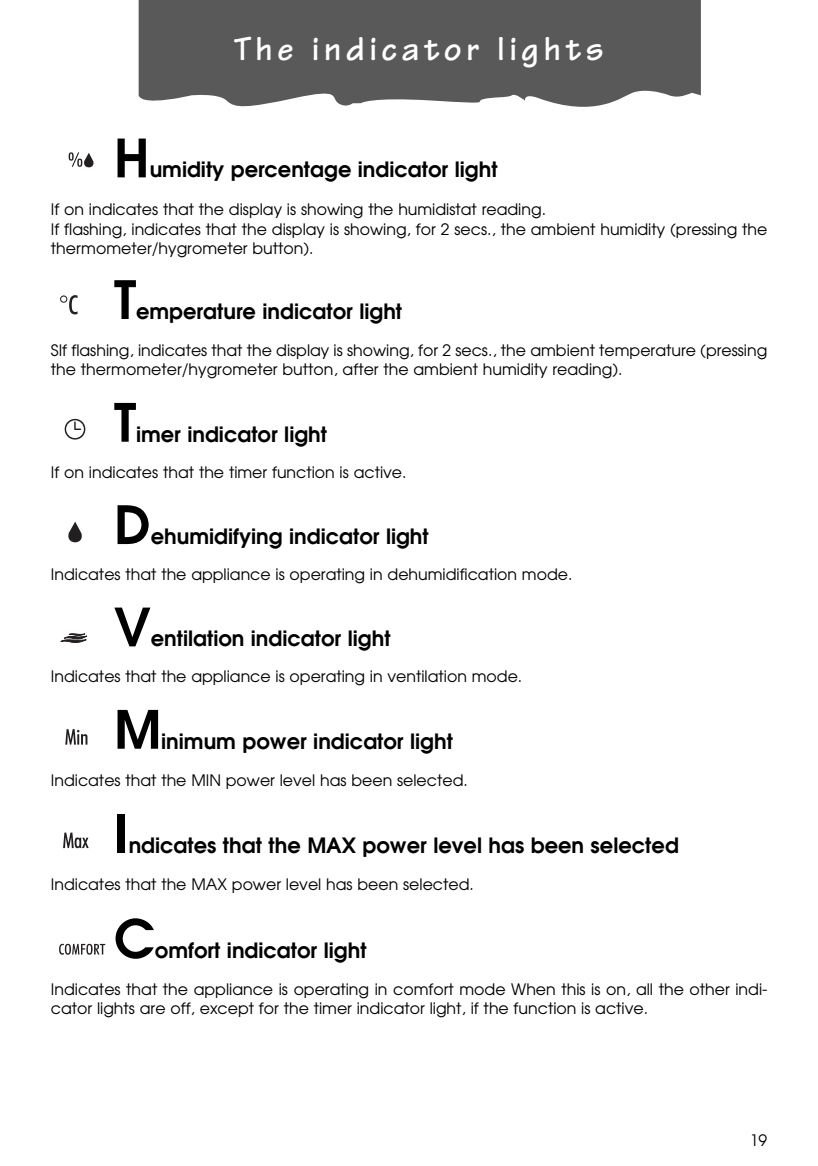
<style>
.page{position:relative;width:818px;height:1166px;background:#fff}
.page>*{position:absolute;margin:0;border:0;box-sizing:border-box;transform-origin:0 0}
.t1{font:600 52.5px "Avant Garde";color:#000}
.t2{font:700 35px "Tekton";letter-spacing:.125em;color:#fff}
.t3{font:600 21px "Avant Garde";color:#000}
.t4{font:15.75px/18.9px "Avant Garde";color:#000}
</style>
<div class="page">
<svg style="left:139px;top:0;width:561px;height:107px;background:#646464"></svg>
<svg style="left:69px;top:152px;width:24px;height:15px"></svg>
<svg style="left:60px;top:295px;width:17px;height:19px"></svg>
<svg style="left:65px;top:419px;width:20px;height:20px"></svg>
<svg style="left:61px;top:633px;width:26px;height:9px"></svg>
<svg style="left:69px;top:521px;width:12px;height:21px"></svg>
<svg style="left:65px;top:729px;width:22px;height:15px"></svg>
<svg style="left:63px;top:832px;width:26px;height:16px"></svg>
<svg style="left:59px;top:943px;width:46px;height:11px"></svg>
<h2 class="t2" style="left:234px;top:37px;width:371px">The indicator lights</h2>
<h1 class="t1" style="left:114px;top:138px;width:37px">H</h1>
<h3 class="t3" style="left:150px;top:162px;width:349px">umidity percentage indicator light</h3>
<p class="t4" style="left:51px;top:200px;width:717px;line-height:20.3px">If on indicates that the display is showing the humidistat reading.<br>If flashing, indicates that the display is showing, for 2 secs., the ambient humidity (pressing the</p>
<p class="t4" style="left:51px;top:240px;width:264px">thermometer/hygrometer button).</p>
<h1 class="t1" style="left:114px;top:280px;width:24px">T</h1>
<h3 class="t3" style="left:136px;top:303px;width:267px">emperature indicator light</h3>
<p class="t4" style="left:51px;top:342px;width:717px">SIf flashing, indicates that the display is showing, for 2 secs., the ambient temperature (pressing the thermometer/hygrometer button, after the ambient humidity reading).</p>
<h1 class="t1" style="left:114px;top:403px;width:24px">T</h1>
<h3 class="t3" style="left:136px;top:426px;width:192px">imer indicator light</h3>
<p class="t4" style="left:51px;top:464px;width:357px">If on indicates that the timer function is active.</p>
<h1 class="t1" style="left:114px;top:505px;width:38px">D</h1>
<h3 class="t3" style="left:151px;top:528px;width:279px">ehumidifying indicator light</h3>
<p class="t4" style="left:51px;top:566px;width:523px">Indicates that the appliance is operating in dehumidification mode.</p>
<h1 class="t1" style="left:114px;top:607px;width:38px">V</h1>
<h3 class="t3" style="left:151px;top:631px;width:241px">entilation indicator light</h3>
<p class="t4" style="left:51px;top:668px;width:472px">Indicates that the appliance is operating in ventilation mode.</p>
<h1 class="t1" style="left:114px;top:710px;width:49px">M</h1>
<h3 class="t3" style="left:161px;top:733px;width:293px">inimum power indicator light</h3>
<p class="t4" style="left:51px;top:772px;width:418px">Indicates that the MIN power level has been selected.</p>
<h1 class="t1" style="left:114px;top:813px;width:16px">I</h1>
<h3 class="t3" style="left:129px;top:837px;width:551px">ndicates that the MAX power level has been selected</h3>
<p class="t4" style="left:51px;top:876px;width:424px">Indicates that the MAX power level has been selected.</p>
<h1 class="t1" style="left:114px;top:919px;width:42px">C</h1>
<h3 class="t3" style="left:155px;top:942px;width:213px">omfort indicator light</h3>
<p class="t4" style="left:51px;top:981px;width:717px">Indicates that the appliance is operating in comfort mode When this is on, all the other indi&shy;cator lights are off, except for the timer indicator light, if the function is active.</p>
<p class="t4" style="left:749px;top:1132px;width:19px">19</p>
</div>
